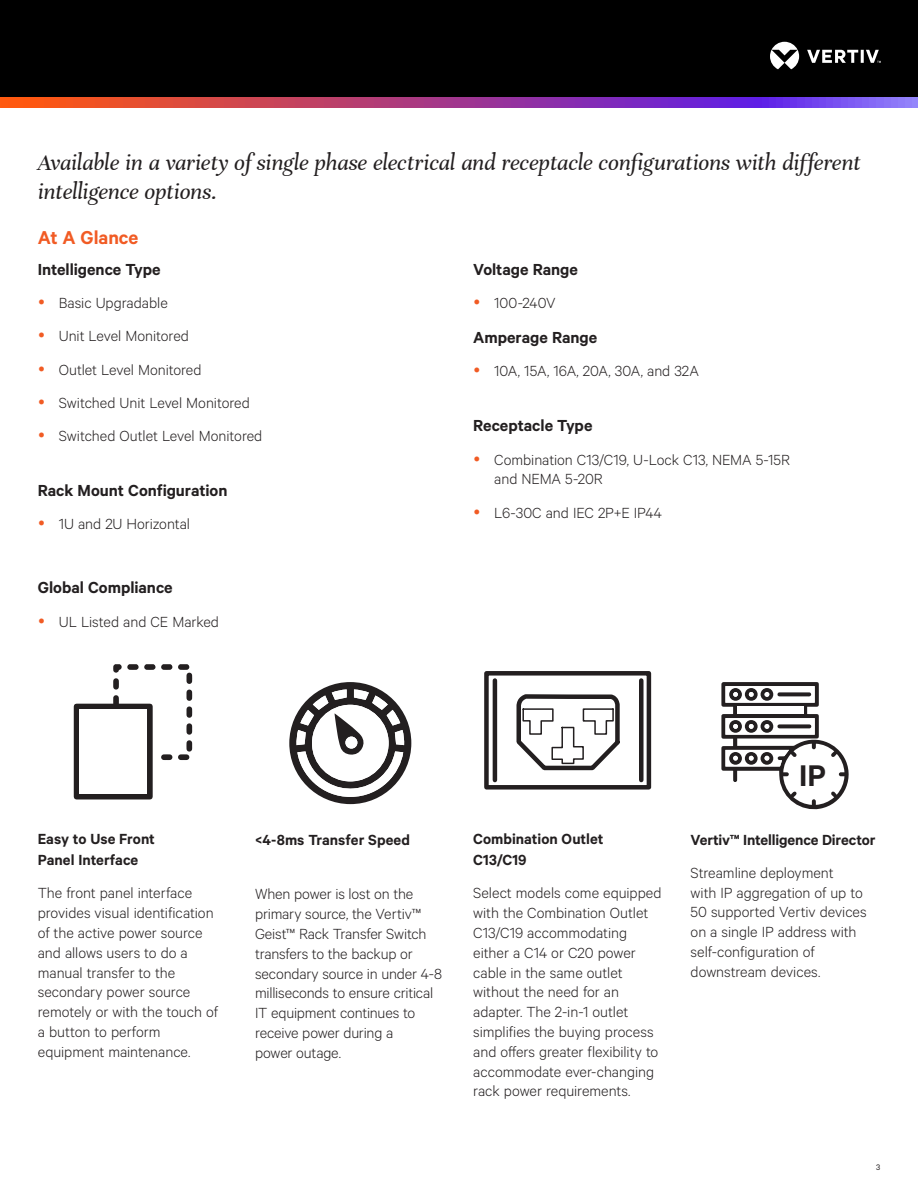
<style>
.page{position:relative;width:918px;height:1188px;background:#fff}
.page>*{position:absolute;margin:0;border:0;box-sizing:border-box;transform-origin:0 0}
.t1{font:600 33.6px "Calibre";color:#231f20}
.Vertiv_Lead-in{font:italic 24px/28.8px "Unna";letter-spacing:-.01em;color:#231f20}
.Vertiv_Orange_Main_Heading{font:600 21px "Calibre";color:#f15b24}
.Vertiv_Heading{font:600 18px "Calibre";color:#231f20}
.Vertiv_Body_Text{font:300 16.5px/19.8px "Calibre";letter-spacing:-.005em;color:#231f20}
.Vertiv_Heading-2{font:600 16.5px/21.6px "Calibre";color:#231f20}
.t2{font:9px "Calibre";color:#231f20}
</style>
<div class="page">
<div style="left:0;top:0;width:918px;height:108px;background:#000"></div>
<svg style="left:770px;top:42px;width:111px;height:27px"></svg>
<svg style="left:0;top:98px;width:918px;height:10px"></svg>
<svg style="left:721px;top:682px;width:128px;height:128px"></svg>
<svg style="left:74px;top:664px;width:118px;height:136px"></svg>
<div style="left:79px;top:709px;width:68px;height:85px;background:#fff"></div>
<svg style="left:289px;top:682px;width:122px;height:122px"></svg>
<div style="left:345px;top:737px;width:12px;height:12px;background:#fff;border-radius:50%"></div>
<svg style="left:516px;top:694px;width:104px;height:77px"></svg>
<div style="left:484px;top:671px;width:167px;height:119px;border:4px solid #231f20"></div>
<div style="left:639px;top:681px;width:5px;height:99px;background:#231f20"></div>
<hr style="left:493px;top:681px;width:4px;height:99px;background:#231f20">
<p class="Vertiv_Lead-in" style="left:38px;top:149px;width:824px">Available in a variety of single phase electrical and receptacle configurations with different intelligence options.</p>
<p class="Vertiv_Orange_Main_Heading" style="left:38px;top:225px;width:102px">At A Glance</p>
<p class="Vertiv_Heading" style="left:38px;top:258px;width:124px">Intelligence Type</p>
<p class="Vertiv_Body_Text" style="left:59px;top:292px;width:111px">Basic Upgradable</p>
<p class="Vertiv_Body_Text" style="left:59px;top:326px;width:132px">Unit Level Monitored</p>
<p class="Vertiv_Body_Text" style="left:59px;top:359px;width:144px">Outlet Level Monitored</p>
<p class="Vertiv_Body_Text" style="left:59px;top:392px;width:193px">Switched Unit Level Monitored</p>
<p class="Vertiv_Body_Text" style="left:59px;top:425px;width:205px">Switched Outlet Level Monitored</p>
<p class="Vertiv_Heading" style="left:38px;top:480px;width:191px">Rack Mount Configuration</p>
<p class="Vertiv_Body_Text" style="left:59px;top:514px;width:133px">1U and 2U Horizontal</p>
<p class="Vertiv_Heading" style="left:38px;top:577px;width:136px">Global Compliance</p>
<p class="Vertiv_Body_Text" style="left:59px;top:611px;width:162px">UL Listed and CE Marked</p>
<p class="Vertiv_Heading" style="left:473px;top:258px;width:106px">Voltage Range</p>
<p class="Vertiv_Body_Text" style="left:494px;top:292px;width:63px">100-240V</p>
<p class="Vertiv_Heading" style="left:473px;top:327px;width:125px">Amperage Range</p>
<p class="Vertiv_Body_Text" style="left:494px;top:361px;width:206px">10A, 15A, 16A, 20A, 30A, and 32A</p>
<p class="Vertiv_Heading" style="left:473px;top:415px;width:121px">Receptacle Type</p>
<p class="Vertiv_Body_Text" style="left:494px;top:449px;width:297px">Combination C13/C19, U-Lock C13, NEMA 5-15R and NEMA 5-20R</p>
<p class="Vertiv_Body_Text" style="left:494px;top:502px;width:169px">L6-30C and IEC 2P+E IP44</p>
<p class="Vertiv_Heading-2" style="left:38px;top:827px;width:119px">Easy to Use Front<br>Panel Interface</p>
<p class="Vertiv_Body_Text" style="left:38px;top:883px;width:182px">The front panel interface provides visual identification of the active power source and allows users to do a manual transfer to the secondary power source remotely or with the touch of a button to perform equipment maintenance.</p>
<p class="Vertiv_Heading-2" style="left:255px;top:828px;width:156px">&lt;4-8ms Transfer Speed</p>
<p class="Vertiv_Body_Text" style="left:255px;top:884px;width:189px">When power is lost on the primary source, the Vertiv™<br>Geist™ Rack Transfer Switch transfers to the backup or secondary source in under 4-8 milliseconds to ensure critical<br>IT equipment continues to receive power during a<br>power outage.</p>
<p class="Vertiv_Heading-2" style="left:473px;top:827px;width:132px">Combination Outlet<br>C13/C19</p>
<p class="Vertiv_Body_Text" style="left:473px;top:883px;width:190px">Select models come equipped with the Combination Outlet<br>C13/C19 accommodating either a C14 or C20 power cable in the same outlet without the need for an adapter. The 2-in-1 outlet simplifies the buying process and offers greater flexibility to accommodate ever-changing rack power requirements.</p>
<p class="t1" style="left:799px;top:755px;width:28px">IP</p>
<p class="Vertiv_Heading-2" style="left:691px;top:828px;width:186px">Vertiv™ Intelligence Director</p>
<p class="Vertiv_Body_Text" style="left:691px;top:862px;width:178px">Streamline deployment<br>with IP aggregation of up to<br>50 supported Vertiv devices on a single IP address with self-configuration of downstream devices.</p>
<p class="t2" style="left:876px;top:1162px;width:6px">3</p>
</div>
